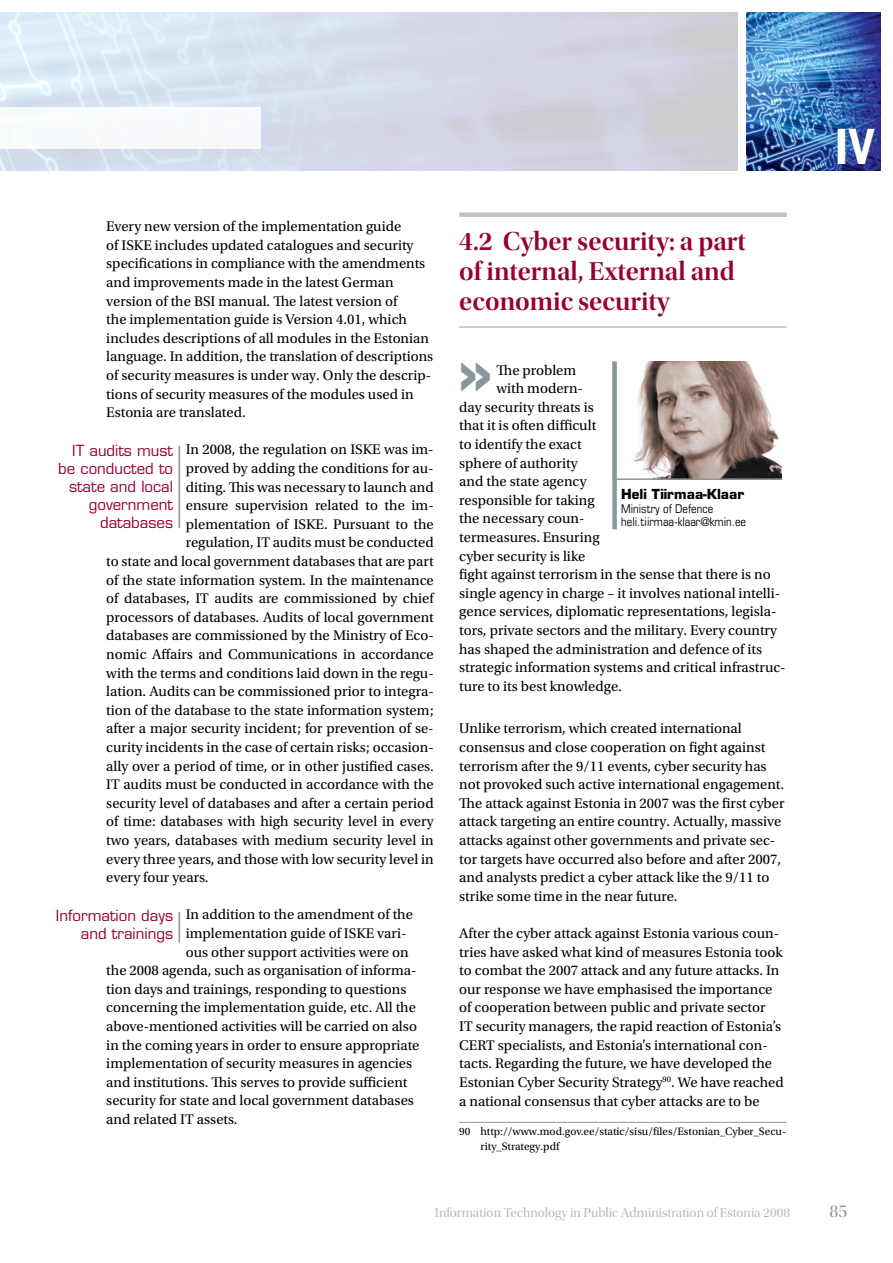
<style>
.page{position:relative;width:893px;height:1263px;background:#fff}
.page>*{position:absolute;margin:0;border:0;box-sizing:border-box;transform-origin:0 0}
.t1{font:700 condensed 48.6px "Avant Garde";color:#fff}
.t2{font:900 condensed 46.35px "Interstate";color:#8a979c}
.t3{font:27px/30px "Utopia Std Semibold Disp";color:#98002e}
.t4{font:18px "Utopia Std Disp";color:#8a979c}
.t5{font:15px/18px "Eurostile";color:#98002e;text-align:right}
.t6{font:14.7px/18.6px "Utopia Std";color:#000}
.t7{font:13.5px "Utopia Std Disp";color:#b2b9bd}
.t8{font:700 13.5px "Eurostile";color:#000}
.t9{font:condensed 12px/13.5px "Eurostile";color:#000}
.t10{font:11.25px/15px "Utopia Std";color:#000}
</style>
<div class="page">
<img style="left:746px;top:12px;width:134px;height:158px">
<svg style="left:0;top:12px;width:738px;height:159px;background:#d5dae8"></svg>
<div style="left:0;top:108px;width:261px;height:41px;background:#f8fafc"></div>
<div style="left:459px;top:212px;width:328px;height:5px;background:#bcc2c5"></div>
<hr style="left:459px;top:326px;width:328px;height:2px;background:#bcc2c5">
<hr style="left:459px;top:1122px;width:328px;height:1px;background:#8a979c">
<img style="left:633px;top:361px;width:149px;height:117px">
<div style="left:612px;top:361px;width:5px;height:168px;background:#8a979c"></div>
<hr style="left:612px;top:478px;width:170px;height:2px;background:#8a979c">
<hr style="left:179px;top:446px;width:1px;height:82px;background:#8a979c">
<hr style="left:179px;top:912px;width:1px;height:31px;background:#8a979c">
<p class="t6" style="left:106px;top:217px;width:329px">Every new version of the implementation guide<br>of ISKE includes updated catalogues and security specifications in compliance with the amendments and improvements made in the latest German version of the BSI manual. The latest version of<br>the implementation guide is Version 4.01, which includes descriptions of all modules in the Estonian language. In addition, the translation of descriptions of security measures is under way. Only the descrip&shy;tions of security measures of the modules used in Estonia are translated.</p>
<p class="t6" style="left:186px;top:441px;width:249px">In 2008, the regulation on ISKE was im-</p>
<p class="t6" style="left:186px;top:459px;width:249px">proved by adding the conditions for au-</p>
<p class="t6" style="left:186px;top:478px;width:249px">diting. This was necessary to launch and</p>
<p class="t6" style="left:186px;top:496px;width:249px">ensure supervision related to the im-</p>
<p class="t6" style="left:186px;top:515px;width:249px">plementation of ISKE. Pursuant to the</p>
<p class="t6" style="left:186px;top:534px;width:249px">regulation, IT audits must be conducted</p>
<p class="t6" style="left:106px;top:552px;width:329px">to state and local government databases that are part</p>
<p class="t6" style="left:106px;top:571px;width:329px">of the state information system. In the maintenance</p>
<p class="t6" style="left:106px;top:589px;width:329px">of databases, IT audits are commissioned by chief</p>
<p class="t6" style="left:106px;top:608px;width:329px">processors of databases. Audits of local government</p>
<p class="t6" style="left:106px;top:627px;width:329px">databases are commissioned by the Ministry of Eco-</p>
<p class="t6" style="left:106px;top:645px;width:329px">nomic Affairs and Communications in accordance</p>
<p class="t6" style="left:106px;top:664px;width:329px">with the terms and conditions laid down in the regu-</p>
<p class="t6" style="left:106px;top:682px;width:329px">lation. Audits can be commissioned prior to integra-</p>
<p class="t6" style="left:106px;top:701px;width:329px">tion of the database to the state information system;</p>
<p class="t6" style="left:106px;top:719px;width:329px">after a major security incident; for prevention of se-</p>
<p class="t6" style="left:106px;top:738px;width:329px">curity incidents in the case of certain risks; occasion-</p>
<p class="t6" style="left:106px;top:757px;width:329px">ally over a period of time, or in other justified cases.</p>
<p class="t6" style="left:106px;top:775px;width:329px">IT audits must be conducted in accordance with the</p>
<p class="t6" style="left:106px;top:794px;width:329px">security level of databases and after a certain period</p>
<p class="t6" style="left:106px;top:812px;width:329px">of time: databases with high security level in every</p>
<p class="t6" style="left:106px;top:831px;width:329px">two years, databases with medium security level in</p>
<p class="t6" style="left:106px;top:850px;width:329px">every three years, and those with low security level in</p>
<p class="t6" style="left:106px;top:868px;width:104px">every four years.</p>
<p class="t6" style="left:186px;top:905px;width:229px">In addition to the amendment of the</p>
<p class="t6" style="left:186px;top:924px;width:222px">implementation guide of ISKE vari-</p>
<p class="t6" style="left:186px;top:943px;width:224px">ous other support activities were on</p>
<p class="t6" style="left:106px;top:961px;width:312px">the 2008 agenda, such as organisation of informa-</p>
<p class="t6" style="left:106px;top:980px;width:302px">tion days and trainings, responding to questions</p>
<p class="t6" style="left:106px;top:998px;width:311px">concerning the implementation guide, etc. All the</p>
<p class="t6" style="left:106px;top:1017px;width:312px">above-mentioned activities will be carried on also</p>
<p class="t6" style="left:106px;top:1036px;width:315px">in the coming years in order to ensure appropriate</p>
<p class="t6" style="left:106px;top:1054px;width:307px">implementation of security measures in agencies</p>
<p class="t6" style="left:106px;top:1073px;width:303px">and institutions. This serves to provide sufficient</p>
<p class="t6" style="left:106px;top:1091px;width:309px">security for state and local government databases</p>
<p class="t6" style="left:106px;top:1110px;width:133px">and related IT assets.</p>
<p class="t5" style="left:58px;top:441px;width:116px">IT audits must be conducted to state and local government databases</p>
<p class="t5" style="left:56px;top:907px;width:119px">Information days and trainings</p>
<h3 class="t3" style="left:459px;top:227px;width:288px">4.2 Cyber security: a part of internal, External and economic security</h3>
<h2 class="t2" style="left:459px;top:351px;width:34px">&gt;&gt;</h2>
<p class="t6" style="left:496px;top:361px;width:81px">The problem</p>
<p class="t6" style="left:496px;top:379px;width:88px">with modern-</p>
<p class="t6" style="left:459px;top:398px;width:136px">day security threats is</p>
<p class="t6" style="left:459px;top:417px;width:138px">that it is often difficult</p>
<p class="t6" style="left:459px;top:435px;width:124px">to identify the exact</p>
<p class="t6" style="left:459px;top:454px;width:120px">sphere of authority</p>
<p class="t6" style="left:459px;top:472px;width:129px">and the state agency</p>
<p class="t6" style="left:459px;top:491px;width:137px">responsible for taking</p>
<p class="t6" style="left:459px;top:510px;width:127px">the necessary coun-</p>
<p class="t6" style="left:459px;top:528px;width:142px">termeasures. Ensuring</p>
<p class="t6" style="left:459px;top:547px;width:128px">cyber security is like</p>
<p class="t6" style="left:459px;top:565px;width:313px">fight against terrorism in the sense that there is no</p>
<p class="t6" style="left:459px;top:584px;width:322px">single agency in charge – it involves national intelli-</p>
<p class="t6" style="left:459px;top:603px;width:319px">gence services, diplomatic representations, legisla-</p>
<p class="t6" style="left:459px;top:621px;width:319px">tors, private sectors and the military. Every country</p>
<p class="t6" style="left:459px;top:640px;width:304px">has shaped the administration and defence of its</p>
<p class="t6" style="left:459px;top:658px;width:328px">strategic information systems and critical infrastruc-</p>
<p class="t6" style="left:459px;top:677px;width:164px">ture to its best knowledge.</p>
<p class="t6" style="left:459px;top:720px;width:327px">Unlike terrorism, which created international consensus and close cooperation on fight against terrorism after the 9/11 events, cyber security has not provoked such active international engagement.<br>The attack against Estonia in 2007 was the first cyber attack targeting an entire country. Actually, massive attacks against other governments and private sec&shy;tor targets have occurred also before and after 2007, and analysts predict a cyber attack like the 9/11 to strike some time in the near future.</p>
<p class="t6" style="left:459px;top:924px;width:326px">After the cyber attack against Estonia various coun&shy;tries have asked what kind of measures Estonia took to combat the 2007 attack and any future attacks. In our response we have emphasised the importance of cooperation between public and private sector<br>IT security managers, the rapid reaction of Estonia’s CERT specialists, and Estonia’s international con&shy;tacts. Regarding the future, we have developed the Estonian Cyber Security Strategy<sup>90</sup>. We have reached a national consensus that cyber attacks are to be</p>
<p class="t10" style="left:480px;top:1124px;width:307px;text-indent:-21px">90 http://www.mod.gov.ee/static/sisu/files/Estonian_Cyber_Secu&shy;rity_Strategy.pdf</p>
<p class="t8" style="left:621px;top:486px;width:124px">Heli Tiirmaa-Klaar</p>
<p class="t9" style="left:621px;top:502px;width:126px">Ministry of Defence heli.tiirmaa-klaar@kmin.ee</p>
<h1 class="t1" style="left:835px;top:115px;width:42px">IV</h1>
<h1 class="t1" style="left:862px;top:115px;width:15px">I</h1>
<p class="t7" style="left:435px;top:1205px;width:357px">Information Technology in Public Administration of Estonia 2008</p>
<p class="t4" style="left:829px;top:1202px;width:19px">85</p>
</div>
